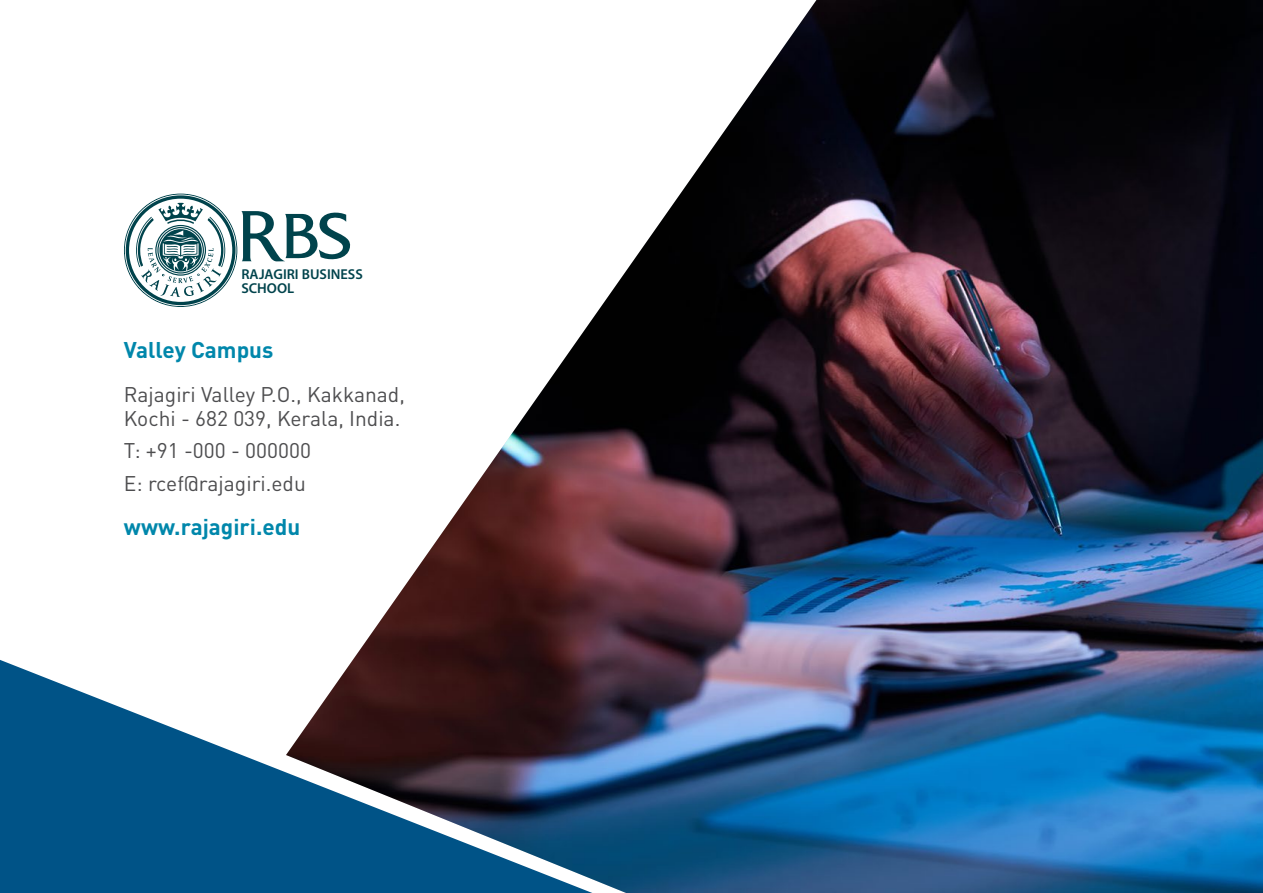
<style>
.page{position:relative;width:1263px;height:893px;background:#fff}
.page>*{position:absolute;margin:0;border:0;box-sizing:border-box;transform-origin:0 0}
.t1{font:700 22.5px "DIN Pro";color:#0087ab}
.t2{font:21px/24px "DIN Pro";color:#4d4d4f}
.t3{font:600 14.4px/13.5px "Myriad Pro";color:#00434c}
</style>
<div class="page">
<img style="left:353px;top:0;width:910px;height:893px">
<svg style="left:0;top:660px;width:592px;height:233px;fill:#005387"></svg>
<svg style="left:124px;top:194px;width:227px;height:113px"></svg>
<p class="t3" style="left:241px;top:267px;width:123px">RAJAGIRI BUSINESS<br>SCHOOL</p>
<p class="t1" style="left:124px;top:331px;width:151px">Valley Campus</p>
<p class="t2" style="left:124px;top:380px;width:282px">Rajagiri Valley P.O., Kakkanad,<br>Kochi - 682 039, Kerala, India.</p>
<p class="t2" style="left:124px;top:432px;width:189px;line-height:32.5px">T: +91 -000 - 000000<br>E: rcef@rajagiri.edu</p>
<p class="t1" style="left:124px;top:508px;width:178px">www.rajagiri.edu</p>
</div>
